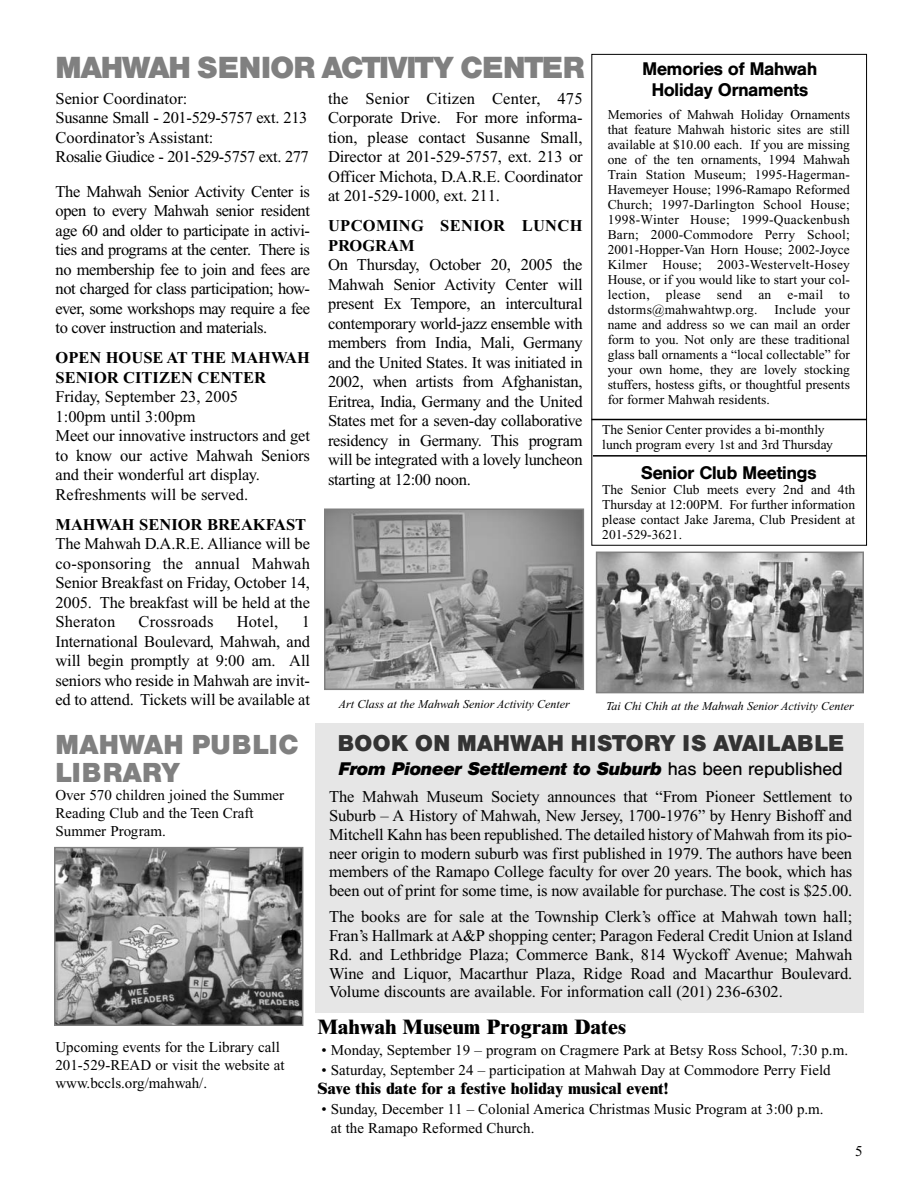
<style>
.page{position:relative;width:918px;height:1188px;background:#fff}
.page>*{position:absolute;margin:0;border:0;box-sizing:border-box;transform-origin:0 0}
.t1{font:700 30px "Helvetica BQ";letter-spacing:-.025em;color:#808080}
.t2{font:700 27px/28.5px "Helvetica BQ";letter-spacing:.02em;color:#808080}
.t3{font:700 22.5px "Helvetica BQ";letter-spacing:.02em;color:#333}
.t4{font:800 21px "Times New Roman";color:#000}
.t5{font:500 18px/21px "Helvetica BQ";color:#000;text-align:center}
.t6{font:italic 700 18px "Helvetica BQ";color:#000}
.t7{font:16.5px/19.5px "Times New Roman";letter-spacing:-.01em;color:#000;text-align:justify}
.t8{font:700 16.5px/19.8px "Times New Roman";color:#000}
.t9{font:800 16.5px "Times New Roman";color:#000}
.t10{font:700 16.5px/19.8px "Times New Roman";letter-spacing:.02em;color:#000}
.t11{font:16.5px "Times New Roman";letter-spacing:.01em;color:#000}
.t12{font:15px/18px "Times New Roman";color:#000}
.t13{font:13.5px/15px "Times New Roman";color:#000;text-align:justify}
.t14{font:italic 12px "Times New Roman";color:#000}
.s1{font-weight:400;font-style:normal}
</style>
<div class="page">
<img style="left:327px;top:511px;width:254px;height:176px">
<div style="left:324px;top:508px;width:260px;height:182px;border:2px solid #808080"></div>
<div style="left:591px;top:54px;width:276px;height:492px;border:1px solid #000"></div>
<hr style="left:591px;top:419px;width:276px;height:1px;background:#000">
<hr style="left:593px;top:455px;width:274px;height:2px;background:#000">
<img style="left:599px;top:555px;width:262px;height:135px">
<div style="left:596px;top:552px;width:268px;height:141px;border:2px solid #808080"></div>
<img style="left:57px;top:850px;width:243px;height:173px">
<div style="left:54px;top:847px;width:249px;height:179px;border:2px solid #808080"></div>
<div style="left:316px;top:723px;width:548px;height:289px;background:#e6e6e6"></div>
<h1 class="t1" style="left:56px;top:57px;width:530px">MAHWAH SENIOR ACTIVITY CENTER</h1>
<p class="t5" style="left:643px;top:60px;width:176px">Memories of Mahwah<br>Holiday Ornaments</p>
<p class="t13" style="left:608px;top:108px;width:244px">Memories of Mahwah Holiday Ornaments that feature Mahwah historic sites are still available at $10.00 each. If you are missing one of the ten ornaments, 1994 Mahwah Train Station Museum; 1995-Hagerman-Havemeyer House; 1996-Ramapo Reformed Church; 1997-Darlington School House; 1998-Winter House; 1999-Quackenbush Barn; 2000-Commodore Perry School; 2001-Hopper-Van Horn House; 2002-Joyce Kilmer House; 2003-Westervelt-Hosey House, or if you would like to start your col&shy;lection, please send an e-mail to dstorms@mahwahtwp.org.</p>
<p class="t7" style="left:328px;top:90px;width:256px">the Senior Citizen Center, 475<br>Corporate Drive. For more informa&shy;tion, please contact Susanne Small, Director at 201-529-5757, ext. 213 or Officer Michota, D.A.R.E. Coordinator at 201-529-1000, ext. 211.</p>
<p class="t10" style="left:328px;top:218px;width:256px">UPCOMING SENIOR LUNCH<br>PROGRAM</p>
<p class="t7" style="left:328px;top:257px;width:256px">On Thursday, October 20, 2005 the Mahwah Senior Activity Center will present Ex Tempore, an intercultural contemporary world-jazz ensemble with members from India, Mali, Germany and the United States. It was initiated in 2002, when artists from Afghanistan, Eritrea, India, Germany and the United States met for a seven-day collaborative residency in Germany. This program will be integrated with a lovely luncheon starting at 12:00 noon.</p>
<p class="t7" style="left:56px;top:90px;width:255px;text-align:left">Senior Coordinator:<br>Susanne Small - 201-529-5757 ext. 213<br>Coordinator’s Assistant:<br>Rosalie Giudice - 201-529-5757 ext. 277</p>
<p class="t7" style="left:56px;top:183px;width:256px">The Mahwah Senior Activity Center is open to every Mahwah senior resident age 60 and older to participate in activi&shy;ties and programs at the center. There is no membership fee to join and fees are not charged for class participation; how&shy;ever, some workshops may require a fee to cover instruction and materials.</p>
<p class="t8" style="left:56px;top:350px;width:256px">OPEN HOUSE AT THE MAHWAH<br>SENIOR CITIZEN CENTER</p>
<p class="t7" style="left:56px;top:389px;width:256px;text-align:left">Friday, September 23, 2005<br>1:00pm until 3:00pm<br>Meet our innovative instructors and get to know our active Mahwah Seniors and their wonderful art display.<br>Refreshments will be served.</p>
<p class="t8" style="left:56px;top:516px;width:252px">MAHWAH SENIOR BREAKFAST</p>
<p class="t7" style="left:56px;top:536px;width:256px">The Mahwah D.A.R.E. Alliance will be co-sponsoring the annual Mahwah Senior Breakfast on Friday, October 14, 2005. The breakfast will be held at the Sheraton</p>
<p class="t13" style="left:608px;top:303px;width:244px;text-indent:167px">Include your name and address so we can mail an order form to you. Not only are these traditional glass ball ornaments a “local collectable” for your own home, they are lovely stocking stuffers, hostess gifts, or thoughtful presents for former Mahwah residents.</p>
<p class="t13" style="left:602px;top:423px;width:232px">The Senior Center provides a bi-monthly lunch program every 1st and 3rd Thursday</p>
<p class="t5" style="left:641px;top:463px;width:177px">Senior Club Meetings</p>
<p class="t13" style="left:602px;top:483px;width:254px">The Senior Club meets every 2nd and 4th Thursday at 12:00PM. For further information please contact Jake Jarema, Club President at 201-529-3621.</p>
<p class="t11" style="left:139px;top:615px;width:76px">Crossroads</p>
<p class="t7" style="left:237px;top:614px;width:43px">Hotel,</p>
<p class="t7" style="left:56px;top:614px;width:256px;text-indent:246px">1<br>International Boulevard, Mahwah, and will begin promptly at 9:00 am. All seniors who reside in Mahwah are invit&shy;ed to attend. Tickets will be available at</p>
<p class="t14" style="left:339px;top:699px;width:232px">Art Class at the Mahwah Senior Activity Center</p>
<p class="t14" style="left:606px;top:701px;width:249px">Tai Chi Chih at the Mahwah Senior Activity Center</p>
<h2 class="t2" style="left:56px;top:733px;width:244px">MAHWAH PUBLIC<br>LIBRARY</h2>
<p class="t12" style="left:56px;top:788px;width:230px">Over 570 children joined the Summer<br>Reading Club and the Teen Craft<br>Summer Program.</p>
<p class="t12" style="left:56px;top:1040px;width:231px">Upcoming events for the Library call<br>201-529-READ or visit the website at www.bccls.org/mahwah/.</p>
<h3 class="t3" style="left:338px;top:735px;width:507px">BOOK ON MAHWAH HISTORY IS AVAILABLE</h3>
<p class="t6" style="left:339px;top:762px;width:506px">From Pioneer Settlement to Suburb <span class="s1">has been republished</span></p>
<p class="t7" style="left:329px;top:789px;width:525px;line-height:18.8px">The Mahwah Museum Society announces that “From Pioneer Settlement to Suburb – A History of Mahwah, New Jersey, 1700-1976” by Henry Bishoff and Mitchell Kahn has been republished. The detailed history of Mahwah from its pio&shy;neer origin to modern suburb was first published in 1979. The authors have been members of the Ramapo College faculty for over 20 years. The book, which has been out of print for some time, is now available for purchase. The cost is $25.00.</p>
<p class="t7" style="left:329px;top:909px;width:525px;line-height:18.8px">The books are for sale at the Township Clerk’s office at Mahwah town hall; Fran’s Hallmark at A&amp;P shopping center; Paragon Federal Credit Union at Island Rd. and Lethbridge Plaza; Commerce Bank, 814 Wyckoff Avenue; Mahwah Wine and Liquor, Macarthur Plaza, Ridge Road and Macarthur Boulevard.<br>Volume discounts are available. For information call (201) 236-6302.</p>
<p class="t4" style="left:317px;top:1020px;width:310px">Mahwah Museum Program Dates</p>
<p class="t12" style="left:322px;top:1043px;width:528px">• Monday, September 19 – program on Cragmere Park at Betsy Ross School, 7:30 p.m.</p>
<p class="t12" style="left:322px;top:1062px;width:511px">• Saturday, September 24 – participation at Mahwah Day at Commodore Perry Field</p>
<p class="t9" style="left:317px;top:1083px;width:352px">Save this date for a festive holiday musical event!</p>
<p class="t12" style="left:331px;top:1101px;width:494px;line-height:19.5px;text-indent:-9px">• Sunday, December 11 – Colonial America Christmas Music Program at 3:00 p.m. at the Ramapo Reformed Church.</p>
<p class="t12" style="left:855px;top:1144px;width:9px">5</p>
</div>
